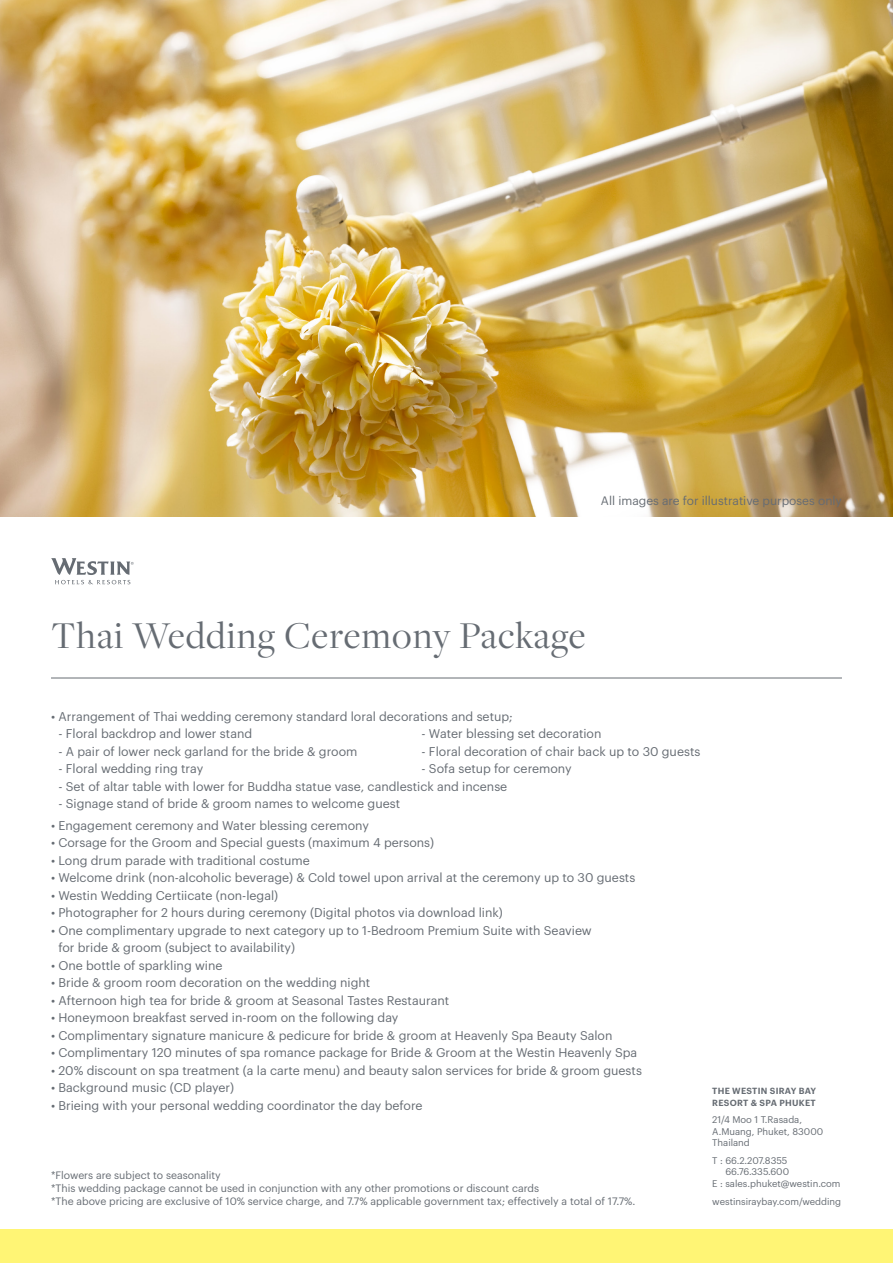
<style>
.page{position:relative;width:893px;height:1263px;background:#fff}
.page>*{position:absolute;margin:0;border:0;box-sizing:border-box;transform-origin:0 0}
.t1{font:39.3px "Freight Disp Pro";letter-spacing:.025em;color:#666c73}
.t2{font:12.45px/17.5px "Graphik Starwood";color:#666c73}
.t3{font:12px "Graphik Starwood";color:#666c73}
.t4{font:10.5px/12.6px "Graphik Starwood";color:#666c73}
.t5{font:9.45px/11.7px "Graphik Starwood";color:#666c73}
.t6{font:600 8.7px/11.7px "Graphik Starwood";letter-spacing:.03em;color:#666c73}
</style>
<div class="page">
<div style="left:0;top:1229px;width:893px;height:34px;background:#fff575"></div>
<img style="left:0;top:0;width:893px;height:517px">
<svg style="left:51px;top:558px;width:83px;height:26px"></svg>
<hr style="left:51px;top:678px;width:791px;height:1px;background:#666c73">
<p class="t3" style="left:601px;top:492px;width:242px">All images are for illustrative purposes only</p>
<h1 class="t1" style="left:51px;top:610px;width:536px">Thai Wedding Ceremony Package</h1>
<p class="t2" style="left:51px;top:706px;width:463px">• Arrangement of Thai wedding ceremony standard loral decorations and setup;</p>
<p class="t2" style="left:58px;top:724px;width:195px">- Floral backdrop and lower stand</p>
<p class="t2" style="left:422px;top:724px;width:181px">- Water blessing set decoration</p>
<p class="t2" style="left:58px;top:741px;width:301px">- A pair of lower neck garland for the bride &amp; groom</p>
<p class="t2" style="left:422px;top:741px;width:280px">- Floral decoration of chair back up to 30 guests</p>
<p class="t2" style="left:58px;top:759px;width:146px">- Floral wedding ring tray</p>
<p class="t2" style="left:422px;top:759px;width:152px">- Sofa setup for ceremony</p>
<p class="t2" style="left:58px;top:776px;width:450px">- Set of altar table with lower for Buddha statue vase, candlestick and incense</p>
<p class="t2" style="left:58px;top:794px;width:343px">- Signage stand of bride &amp; groom names to welcome guest</p>
<p class="t2" style="left:51px;top:815px;width:320px">• Engagement ceremony and Water blessing ceremony</p>
<p class="t2" style="left:51px;top:833px;width:385px">• Corsage for the Groom and Special guests (maximum 4 persons)</p>
<p class="t2" style="left:51px;top:850px;width:260px">• Long drum parade with traditional costume</p>
<p class="t2" style="left:51px;top:868px;width:586px">• Welcome drink (non-alcoholic beverage) &amp; Cold towel upon arrival at the ceremony up to 30 guests</p>
<p class="t2" style="left:51px;top:885px;width:229px">• Westin Wedding Certiicate (non-legal)</p>
<p class="t2" style="left:51px;top:903px;width:453px">• Photographer for 2 hours during ceremony (Digital photos via download link)</p>
<p class="t2" style="left:58px;top:920px;width:535px;text-indent:-7px">• One complimentary upgrade to next category up to 1-Bedroom Premium Suite with Seaview for bride &amp; groom (subject to availability)</p>
<p class="t2" style="left:51px;top:955px;width:173px">• One bottle of sparkling wine</p>
<p class="t2" style="left:51px;top:973px;width:321px">• Bride &amp; groom room decoration on the wedding night</p>
<p class="t2" style="left:51px;top:990px;width:400px">• Afternoon high tea for bride &amp; groom at Seasonal Tastes Restaurant</p>
<p class="t2" style="left:51px;top:1008px;width:349px">• Honeymoon breakfast served in-room on the following day</p>
<p class="t2" style="left:51px;top:1025px;width:563px">• Complimentary signature manicure &amp; pedicure for bride &amp; groom at Heavenly Spa Beauty Salon</p>
<p class="t2" style="left:51px;top:1043px;width:588px">• Complimentary 120 minutes of spa romance package for Bride &amp; Groom at the Westin Heavenly Spa</p>
<p class="t2" style="left:51px;top:1060px;width:592px">• 20% discount on spa treatment (a la carte menu) and beauty salon services for bride &amp; groom guests</p>
<p class="t2" style="left:51px;top:1078px;width:185px">• Background music (CD player)</p>
<p class="t2" style="left:51px;top:1095px;width:373px">• Brieing with your personal wedding coordinator the day before</p>
<p class="t4" style="left:51px;top:1168px;width:586px">*Flowers are subject to seasonality<br>*This wedding package cannot be used in conjunction with any other promotions or discount cards<br>*The above pricing are exclusive of 10% service charge, and 7.7% applicable government tax; effectively a total of 17.7%.</p>
<p class="t6" style="left:712px;top:1084px;width:105px">THE WESTIN SIRAY BAY<br>RESORT &amp; SPA PHUKET</p>
<p class="t5" style="left:712px;top:1113px;width:113px">21/4 Moo 1 T.Rasada,<br>A.Muang, Phuket, 83000<br>Thailand</p>
<p class="t5" style="left:712px;top:1154px;width:77px">T : 66.2.207.8355</p>
<p class="t5" style="left:725px;top:1165px;width:65px">66.76.335.600</p>
<p class="t5" style="left:712px;top:1177px;width:130px">E : sales.phuket@westin.com</p>
<p class="t5" style="left:712px;top:1194px;width:130px">westinsiraybay.com/wedding</p>
</div>
